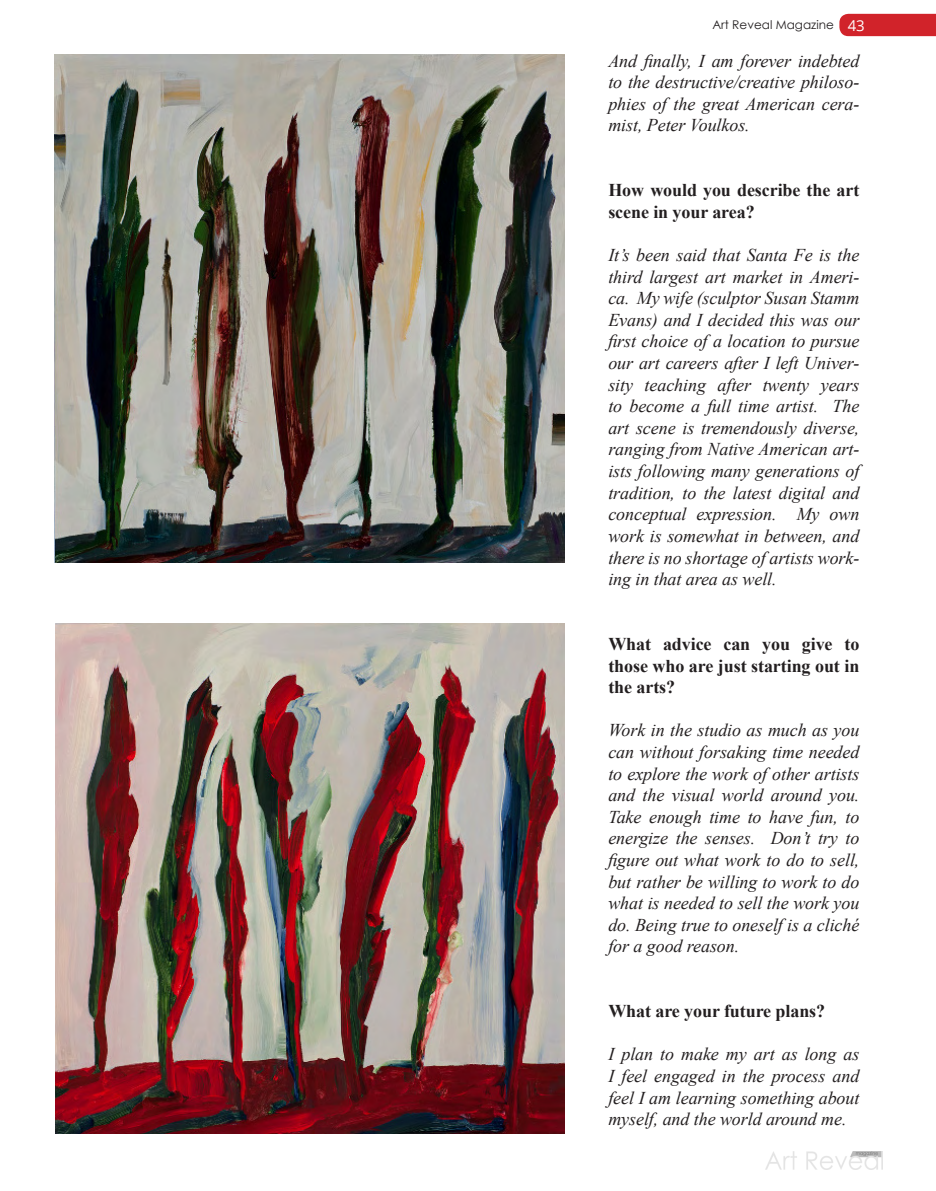
<style>
.page{position:relative;width:936px;height:1191px;background:#fff}
.page>*{position:absolute;margin:0;border:0;box-sizing:border-box;transform-origin:0 0}
.t1{font:italic 18px/21.6px "Times New Roman";letter-spacing:-.005em;color:#231f20;text-align:justify}
.t2{font:700 18px/21.6px "Times New Roman";letter-spacing:-.005em;color:#231f20}
.t3{font:12px "Century Gothic";color:#231f20}
.s1{font-family:"Open Sans";font-size:15px;color:#fff}
</style>
<div class="page">
<div style="left:839px;top:14px;width:96px;height:22px;background:#d1232a"></div>
<img style="left:765px;top:1151px;width:117px;height:18px">
<img style="left:55px;top:623px;width:509px;height:511px">
<img style="left:54px;top:54px;width:510px;height:508px">
<p class="t3" style="left:712px;top:17px;width:154px">Art Reveal Magazine <span class="s1">43</span></p>
<p class="t1" style="left:608px;top:49px;width:252px">And finally, I am forever indebted to the destructive/creative philoso&shy;phies of the great American cera&shy;mist, Peter Voulkos.</p>
<p class="t2" style="left:608px;top:179px;width:252px">How would you describe the art scene in your area?</p>
<p class="t1" style="left:608px;top:244px;width:252px">It’s been said that Santa Fe is the third largest art market in Ameri&shy;ca. My wife (sculptor Susan Stamm Evans) and I decided this was our first choice of a location to pursue our art careers after I left Univer&shy;sity teaching after twenty years to become a full time artist. The art scene is tremendously diverse, ranging from Native American art&shy;ists following many generations of tradition, to the latest digital and conceptual expression. My own work is somewhat in between, and there is no shortage of artists work&shy;ing in that area as well.</p>
<p class="t2" style="left:608px;top:632px;width:252px;text-align:justify">What advice can you give to those who are just starting out in the arts?</p>
<p class="t1" style="left:608px;top:719px;width:252px">Work in the studio as much as you can without forsaking time needed to explore the work of other artists and the visual world around you.<br>Take enough time to have fun, to energize the senses. Don’t try to figure out what work to do to sell, but rather be willing to work to do what is needed to sell the work you do. Being true to oneself is a cliché for a good reason.</p>
<p class="t2" style="left:608px;top:1000px;width:218px">What are your future plans?</p>
<p class="t1" style="left:608px;top:1043px;width:252px">I plan to make my art as long as I feel engaged in the process and feel I am learning something about myself, and the world around me.</p>
</div>
